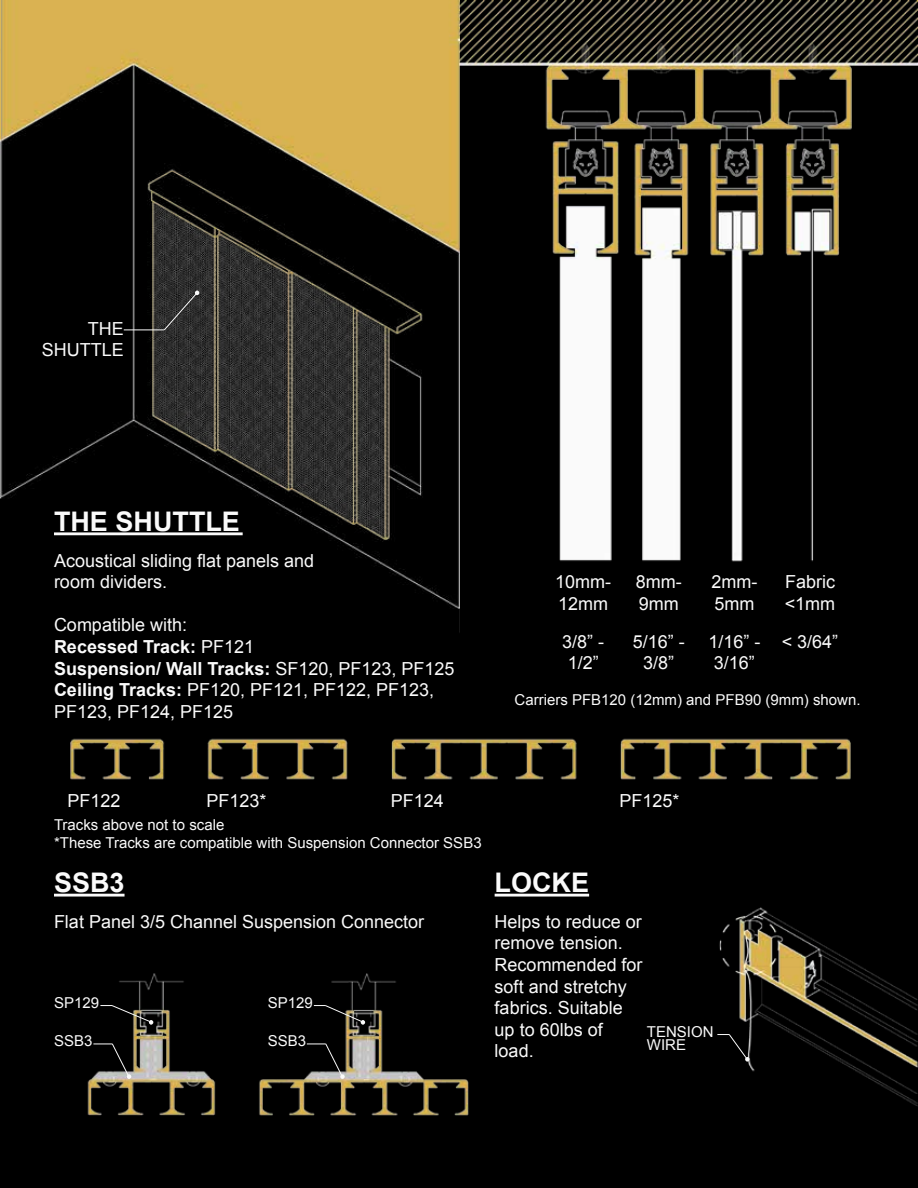
<style>
.page{position:relative;width:918px;height:1188px;background:#000}
.page>*{position:absolute;margin:0;border:0;box-sizing:border-box;transform-origin:0 0}
.t1{font:700 27px "Arial";color:#fafafa}
.t2{font:18px/21.6px "Arial";color:#fafafa}
.t3{font:15px/18px "Arial";color:#fafafa}
.s1{font-weight:700}
</style>
<div class="page">
<img style="left:459px;top:0;width:459px;height:633px">
<img style="left:719px;top:907px;width:199px;height:199px">
<img style="left:259px;top:973px;width:210px;height:143px">
<div style="left:724px;top:1080px;width:140px;height:108px;background:#000"></div>
<img style="left:70px;top:738px;width:781px;height:42px">
<img style="left:0;top:0;width:459px;height:608px">
<img style="left:87px;top:973px;width:129px;height:143px">
<hr style="left:54px;top:532px;width:189px;height:3px;background:#fafafa">
<hr style="left:54px;top:894px;width:71px;height:3px;background:#fafafa">
<hr style="left:495px;top:894px;width:94px;height:3px;background:#fafafa">
<svg style="left:717px;top:1033px;width:33px;height:29px"></svg>
<svg style="left:307px;top:1043px;width:38px;height:36px"></svg>
<svg style="left:314px;top:1005px;width:51px;height:20px"></svg>
<svg style="left:93px;top:1043px;width:38px;height:36px"></svg>
<svg style="left:100px;top:1005px;width:53px;height:20px"></svg>
<hr style="left:124px;top:330px;width:40px;height:1px;background:#fafafa">
<svg style="left:163px;top:291px;width:36px;height:40px"></svg>
<p class="t2" style="left:42px;top:318px;width:84px;line-height:21px;text-align:right">THE<br>SHUTTLE</p>
<h1 class="t1" style="left:54px;top:504px;width:188px">THE SHUTTLE</h1>
<p class="t2" style="left:54px;top:550px;width:262px">Acoustical sliding flat panels and room dividers.</p>
<p class="t2" style="left:54px;top:614px;width:402px">Compatible with:<br><span class="s1">Recessed Track:</span> PF121<br><span class="s1">Suspension/ Wall Tracks:</span> SF120, PF123, PF125<br><span class="s1">Ceiling Tracks:</span> PF120, PF121, PF122, PF123,<br>PF123, PF124, PF125</p>
<p class="t2" style="left:555px;top:571px;width:57px">10mm-<br>12mm</p>
<p class="t2" style="left:636px;top:571px;width:47px">8mm-<br>9mm</p>
<p class="t2" style="left:711px;top:571px;width:47px">2mm-<br>5mm</p>
<p class="t2" style="left:785px;top:571px;width:52px">Fabric &lt;1mm</p>
<p class="t2" style="left:562px;top:631px;width:44px;text-align:center">3/8” -<br>1/2”</p>
<p class="t2" style="left:633px;top:631px;width:54px;text-align:center">5/16” -<br>3/8”</p>
<p class="t2" style="left:708px;top:631px;width:54px;text-align:center">1/16” -<br>3/16”</p>
<p class="t2" style="left:782px;top:631px;width:58px">&lt; 3/64”</p>
<p class="t3" style="left:515px;top:691px;width:347px">Carriers PFB120 (12mm) and PFB90 (9mm) shown.</p>
<p class="t2" style="left:68px;top:790px;width:55px">PF122</p>
<p class="t2" style="left:207px;top:790px;width:62px">PF123*</p>
<p class="t2" style="left:391px;top:790px;width:55px">PF124</p>
<p class="t2" style="left:619px;top:790px;width:62px">PF125*</p>
<p class="t3" style="left:54px;top:816px;width:429px">Tracks above not to scale<br>*These Tracks are compatible with Suspension Connector SSB3</p>
<h1 class="t1" style="left:54px;top:865px;width:72px">SSB3</h1>
<p class="t2" style="left:54px;top:911px;width:372px">Flat Panel 3/5 Channel Suspension Connector</p>
<p class="t3" style="left:54px;top:994px;width:47px">SP129</p>
<p class="t3" style="left:54px;top:1032px;width:40px">SSB3</p>
<p class="t3" style="left:268px;top:994px;width:47px">SP129</p>
<p class="t3" style="left:268px;top:1032px;width:40px">SSB3</p>
<h1 class="t1" style="left:495px;top:865px;width:96px">LOCKE</h1>
<p class="t2" style="left:495px;top:911px;width:149px">Helps to reduce or remove tension.<br>Recommended for soft and stretchy fabrics. Suitable up to 60lbs of load.</p>
<p class="t3" style="left:647px;top:1025px;width:68px;line-height:13.5px">TENSION<br>WIRE</p>
</div>
